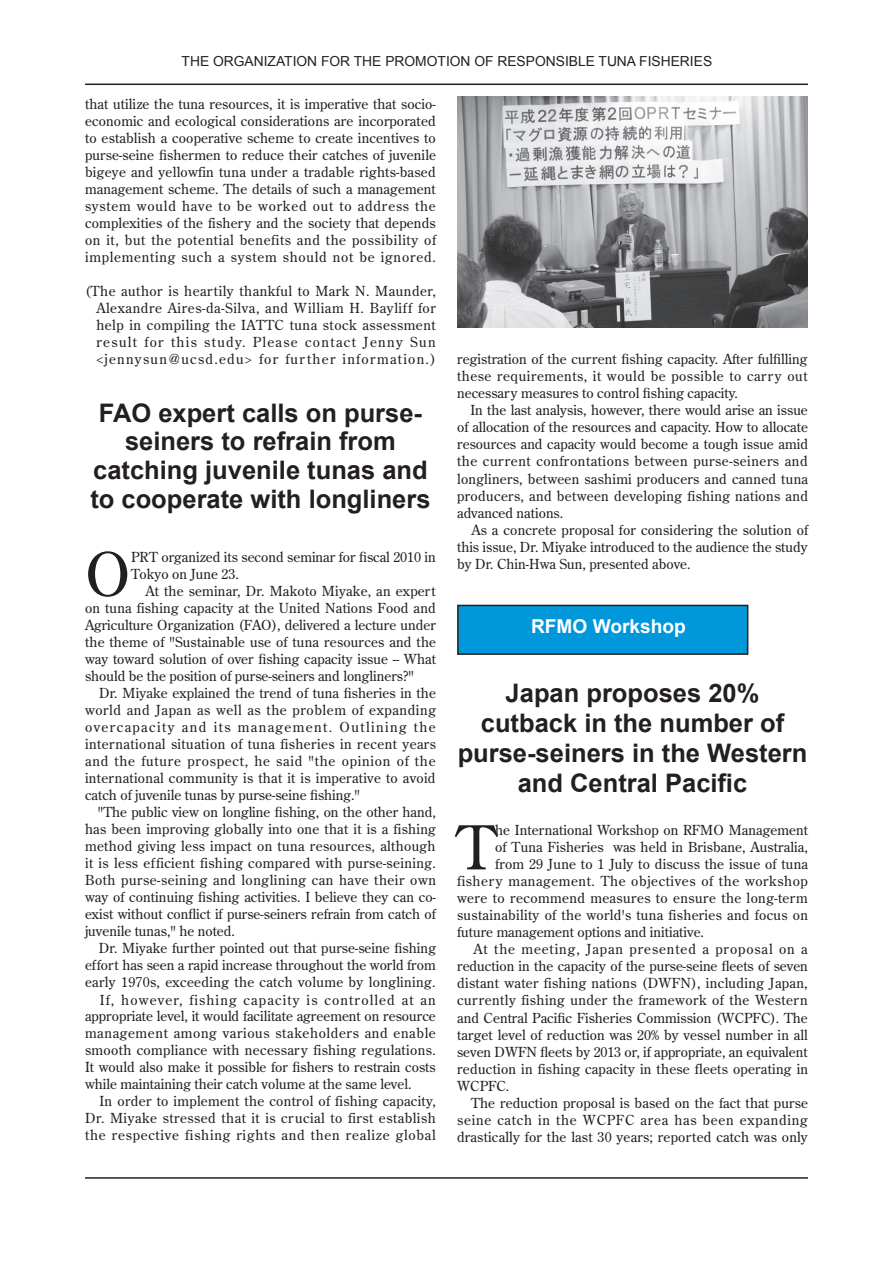
<style>
.page{position:relative;width:893px;height:1263px;background:#fff}
.page>*{position:absolute;margin:0;border:0;box-sizing:border-box;transform-origin:0 0}
.t1{font:60.3px "Century Old Style Std";color:#231f20}
.t2{font:700 25.5px/29.7px "Arial";color:#231f20;text-align:center}
.t3{font:700 19.2px "Arial";color:#fff}
.t4{font:13.8px/17px "Century Old Style Std";letter-spacing:.015em;color:#231f20;text-align:justify}
.t5{font:13.8px/17px "Century Old Style Std";letter-spacing:.035em;color:#231f20;text-align:right}
.t6{font:13.8px "Century Old Style Std";letter-spacing:.04em;color:#231f20}
.t7{font:13.8px "Arial";color:#231f20}
.t8{font:13.8px "Century Old Style Std";letter-spacing:.09em;color:#231f20}
.t9{font:13.8px "Century Old Style Std";letter-spacing:.08em;color:#231f20}
.t10{font:13.8px "Century Old Style Std";letter-spacing:.065em;color:#231f20}
.t11{font:13.8px "Century Old Style Std";letter-spacing:.1em;color:#231f20}
.t12{font:13.8px "Century Old Style Std";letter-spacing:.095em;color:#231f20}
</style>
<div class="page">
<hr style="left:85px;top:84px;width:723px;height:1px;background:#231f20">
<hr style="left:85px;top:1177px;width:723px;height:2px;background:#231f20">
<div style="left:458px;top:605px;width:290px;height:49px;background:#0097db"></div>
<div style="left:457px;top:605px;width:291px;height:50px;border:2px solid #231f20"></div>
<img style="left:457px;top:96px;width:351px;height:231px">
<p class="t7" style="left:182px;top:52px;width:532px">THE ORGANIZATION FOR THE PROMOTION OF RESPONSIBLE TUNA FISHERIES</p>
<p class="t4" style="left:85px;top:96px;width:352px">that utilize the tuna resources, it is imperative that socio-</p>
<p class="t4" style="left:85px;top:130px;width:353px">to establish a cooperative scheme to create incentives to purse-seine fishermen to reduce their catches of juvenile bigeye and yellowfin tuna under a tradable rights-based management scheme. The details of such a management system would have to be worked out to address the complexities of the fishery and the society that depends on it, but the potential benefits and the possibility of implementing such a system should not be ignored.</p>
<p class="t5" style="left:85px;top:283px;width:352px">(The author is heartily thankful to Mark N. Maunder, Alexandre Aires-da-Silva, and William H. Bayliff for help in compiling the IATTC tuna stock assessment Sun</p>
<p class="t4" style="left:85px;top:113px;width:352px">economic and ecological considerations are incorporated</p>
<p class="t4" style="left:96px;top:334px;width:42px">result</p>
<p class="t4" style="left:171px;top:334px;width:28px">this</p>
<p class="t4" style="left:204px;top:334px;width:43px">study.</p>
<p class="t4" style="left:253px;top:334px;width:47px">Please</p>
<p class="t4" style="left:144px;top:334px;width:21px">for</p>
<p class="t4" style="left:363px;top:334px;width:41px">Jenny</p>
<p class="t12" style="left:305px;top:333px;width:52px">contact</p>
<p class="t8" style="left:96px;top:351px;width:157px">&lt;jennysun@ucsd.edu&gt;</p>
<p class="t8" style="left:285px;top:351px;width:52px">further</p>
<p class="t8" style="left:343px;top:351px;width:95px">information (.</p>
<p class="t4" style="left:259px;top:351px;width:21px">for</p>
<h2 class="t2" style="left:99px;top:399px;width:325px">FAO expert calls on purse-</h2>
<h2 class="t2" style="left:90px;top:457px;width:342px;line-height:28.7px;text-align:left">catching juvenile tunas and to cooperate with longliners</h2>
<p class="t4" style="left:131px;top:548px;width:306px">PRT organized its second seminar for fiscal 2010 in</p>
<h2 class="t2" style="left:125px;top:427px;width:272px">seiners to refrain from</h2>
<h1 class="t1" style="left:85px;top:535px;width:48px">O</h1>
<p class="t4" style="left:131px;top:565px;width:109px">Tokyo on June 23.</p>
<p class="t4" style="left:145px;top:582px;width:292px">At the seminar, Dr. Makoto Miyake, an expert</p>
<p class="t4" style="left:85px;top:599px;width:352px">on tuna fishing capacity at the United Nations Food and</p>
<p class="t4" style="left:85px;top:616px;width:352px">Agriculture Organization (FAO ,) delivered a lecture under</p>
<p class="t4" style="left:85px;top:633px;width:353px">the theme of "Sustainable use of tuna resources and the</p>
<p class="t4" style="left:85px;top:650px;width:352px">way toward solution of over fishing capacity issue -- What</p>
<p class="t4" style="left:85px;top:667px;width:330px">should be the position of purse-seiners and longliners "?</p>
<p class="t4" style="left:99px;top:684px;width:338px">Dr. Miyake explained the trend of tuna fisheries in the</p>
<p class="t6" style="left:85px;top:701px;width:352px">world and Japan as well as the problem of expanding</p>
<p class="t4" style="left:414px;top:718px;width:23px">the</p>
<p class="t4" style="left:182px;top:718px;width:26px">and</p>
<p class="t11" style="left:340px;top:718px;width:69px">Outlining</p>
<p class="t4" style="left:85px;top:718px;width:352px;text-align:left">overcapacity<br>international situation of tuna fisheries in recent years and the future prospect, he said "the opinion of the international community is that it is imperative to avoid catch of juvenile tunas by purse-seine fishing ".</p>
<p class="t4" style="left:85px;top:803px;width:352px;text-indent:13px">"The public view on longline fishing, on the other hand, has been improving globally into one that it is a fishing method giving less impact on tuna resources, although it is less efficient fishing compared with purse-seining.<br>Both purse-seining and longlining can have their own</p>
<p class="t4" style="left:85px;top:906px;width:352px">exist without conflict if purse-seiners refrain from catch of</p>
<p class="t4" style="left:214px;top:718px;width:18px">its</p>
<p class="t11" style="left:238px;top:718px;width:96px">management.</p>
<p class="t4" style="left:85px;top:888px;width:352px">way of continuing fishing activities I. believe they can co-</p>
<p class="t4" style="left:85px;top:923px;width:151px">juvenile tunas," he noted.</p>
<p class="t4" style="left:99px;top:940px;width:338px">Dr. Miyake further pointed out that purse-seine fishing</p>
<p class="t4" style="left:85px;top:957px;width:352px">effort has seen a rapid increase throughout the world from</p>
<p class="t4" style="left:85px;top:974px;width:352px">early 1970 ,s exceeding the catch volume by longlining.</p>
<p class="t4" style="left:420px;top:991px;width:17px">an</p>
<p class="t9" style="left:121px;top:991px;width:63px">however,</p>
<p class="t9" style="left:189px;top:991px;width:49px">fishing</p>
<p class="t9" style="left:324px;top:991px;width:72px">controlled</p>
<p class="t4" style="left:85px;top:991px;width:352px;text-align:left;text-indent:15px">If,<br>appropriate level it, would facilitate agreement on resource management among various stakeholders and enable smooth compliance with necessary fishing regulations.<br>It would also make it possible for fishers to restrain costs while maintaining their catch volume at the same level.</p>
<p class="t4" style="left:85px;top:1093px;width:352px;text-indent:15px">In order to implement the control of fishing capacity, Dr. Miyake stressed that it is crucial to first establish the respective fishing rights and then realize global</p>
<p class="t9" style="left:244px;top:991px;width:58px">capacity</p>
<p class="t4" style="left:307px;top:991px;width:12px">is</p>
<p class="t4" style="left:402px;top:991px;width:13px">at</p>
<p class="t4" style="left:457px;top:351px;width:352px">registration of the current fishing capacity. After fulfilling these requirements, it would be possible to carry out necessary measures to control fishing capacity.</p>
<p class="t4" style="left:457px;top:402px;width:352px;text-indent:13px">In the last analysis, however, there would arise an issue of allocation of the resources and capacity. How to allocate resources and capacity would become a tough issue amid the current confrontations between purse-seiners and longliners, between sashimi producers and canned tuna producers, and between developing fishing nations and advanced nations.</p>
<p class="t4" style="left:457px;top:521px;width:352px;text-indent:14px">As a concrete proposal for considering the solution of this issue, Dr. Miyake introduced to the audience the study by Dr. Chin-Hwa Sun, presented above.</p>
<h3 class="t3" style="left:531px;top:613px;width:156px">RFMO Workshop</h3>
<h2 class="t2" style="left:458px;top:679px;width:351px">Japan proposes 20% cutback in the number of purse-seiners in the Western and Central Pacific</h2>
<h1 class="t1" style="left:457px;top:809px;width:40px">T</h1>
<p class="t4" style="left:495px;top:822px;width:314px">he International Workshop on RFMO Management</p>
<p class="t4" style="left:495px;top:839px;width:110px">of Tuna Fisheries</p>
<p class="t4" style="left:495px;top:856px;width:314px">from 29 June to 1 July to discuss the issue of tuna</p>
<p class="t6" style="left:457px;top:872px;width:352px">fishery management. The objectives of the workshop</p>
<p class="t4" style="left:457px;top:890px;width:352px">were to recommend measures to ensure the long-term</p>
<p class="t4" style="left:457px;top:907px;width:352px">sustainability of the world s' tuna fisheries and focus on</p>
<p class="t4" style="left:457px;top:924px;width:248px">future management options and initiative.</p>
<p class="t4" style="left:801px;top:941px;width:8px">a</p>
<p class="t4" style="left:613px;top:839px;width:196px">was held in Brisbane, Australia,</p>
<p class="t4" style="left:494px;top:941px;width:22px">the</p>
<p class="t10" style="left:630px;top:940px;width:68px">presented</p>
<p class="t10" style="left:715px;top:940px;width:59px">proposal</p>
<p class="t4" style="left:457px;top:941px;width:353px;text-align:left;text-indent:16px">At<br>reduction in the capacity of the purse-seine fleets of seven distant water fishing nations (DWFN ,) including Japan, currently fishing under the framework of the Western and Central Pacific Fisheries Commission (WCPFC .) The target level of reduction was 20% by vessel number in all seven DWFN fleets by 2013 or if, appropriate, an equivalent reduction in fishing capacity in these fleets operating in WCPFC.</p>
<p class="t4" style="left:457px;top:1094px;width:352px;text-indent:14px">The reduction proposal is based on the fact that purse seine catch in the WCPFC area has been expanding drastically for the last 30 years; reported catch was only</p>
<p class="t10" style="left:521px;top:940px;width:60px">meeting,</p>
<p class="t4" style="left:586px;top:941px;width:39px">Japan</p>
<p class="t4" style="left:779px;top:941px;width:17px">on</p>
<p class="t4" style="left:702px;top:941px;width:8px">a</p>
</div>
